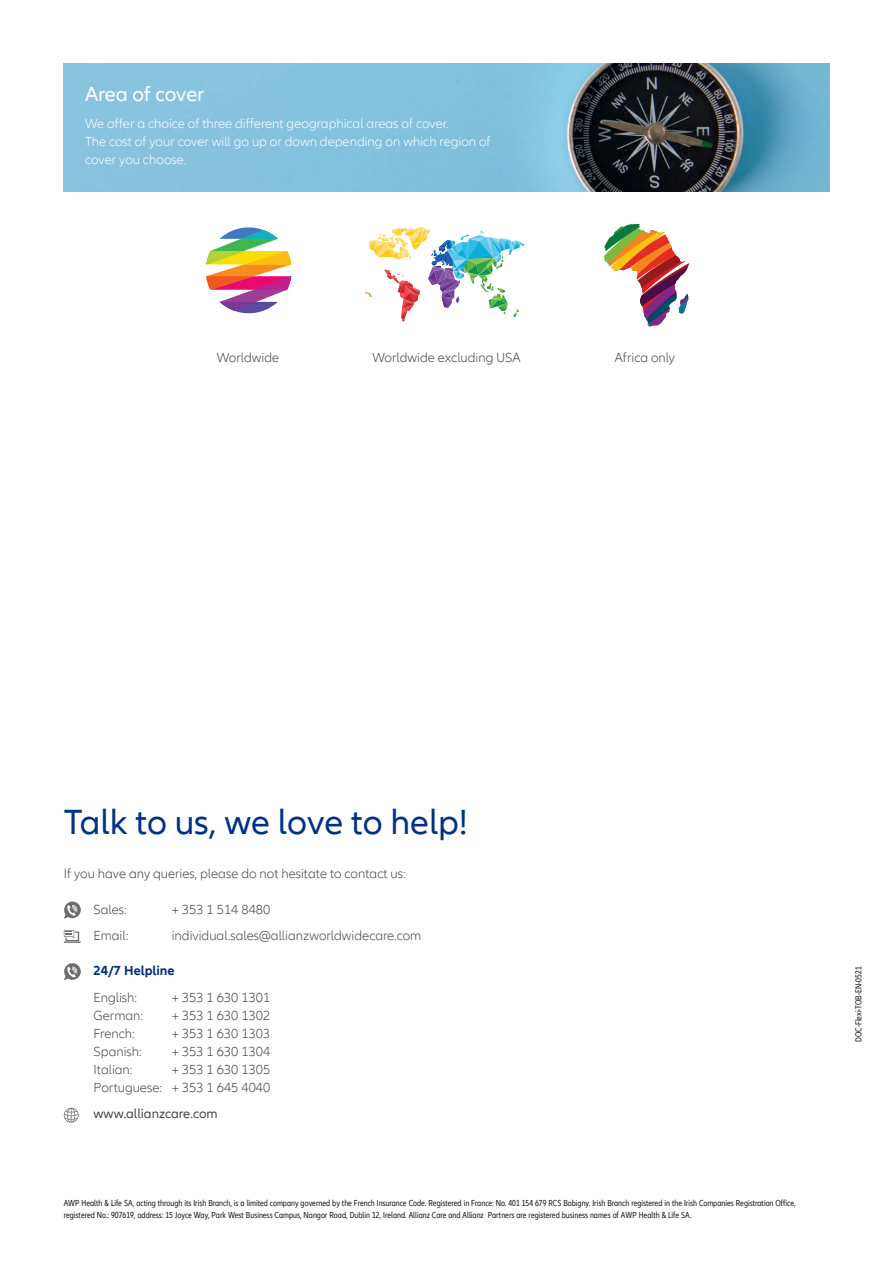
<style>
.page{position:relative;width:893px;height:1263px;background:#fff}
.page>*{position:absolute;margin:0;border:0;box-sizing:border-box;transform-origin:0 0}
.t1{font:36px "Allianz Neo";color:#003186}
.t2{font:21px "Allianz Neo";color:#fff}
.t3{font:300 13.5px "Allianz Neo";color:#454647}
.t4{font:300 13.5px/18px "Allianz Neo";color:#fff}
.t5{font:13.5px "Allianz Neo";color:#454647}
.t6{font:700 13.5px "Allianz Neo";color:#003186}
.t7{font:condensed 9px/12px "Allianz Neo";color:#231f20}
</style>
<div class="page">
<svg style="left:64px;top:1108px;width:15px;height:15px"></svg>
<svg style="left:64px;top:901px;width:17px;height:18px"></svg>
<svg style="left:64px;top:963px;width:17px;height:17px"></svg>
<svg style="left:64px;top:930px;width:17px;height:13px"></svg>
<svg style="left:206px;top:227px;width:85px;height:86px"></svg>
<svg style="left:365px;top:227px;width:159px;height:94px"></svg>
<img style="left:64px;top:64px;width:765px;height:127px">
<svg style="left:604px;top:224px;width:85px;height:103px"></svg>
<p class="t2" style="left:85px;top:82px;width:121px">Area of cover</p>
<p class="t4" style="left:85px;top:114px;width:407px">We offer a choice of three different geographical areas of cover.<br>The cost of your cover will go up or down depending on which region of cover you choose.</p>
<p class="t3" style="left:217px;top:350px;width:64px">Worldwide</p>
<p class="t3" style="left:372px;top:350px;width:150px">Worldwide excluding USA</p>
<p class="t3" style="left:615px;top:350px;width:62px">Africa only</p>
<p class="t1" style="left:64px;top:802px;width:405px">Talk to us, we love to help!</p>
<p class="t3" style="left:64px;top:866px;width:343px">If you have any queries, please do not hesitate to contact us:</p>
<p class="t3" style="left:94px;top:902px;width:35px">Sales:</p>
<p class="t3" style="left:172px;top:902px;width:100px">+ 353 1 514 8480</p>
<p class="t3" style="left:94px;top:928px;width:37px">Email:</p>
<p class="t3" style="left:172px;top:928px;width:251px">individual.sales@allianzworldwidecare.com</p>
<p class="t6" style="left:94px;top:963px;width:83px">24/7 Helpline</p>
<p class="t3" style="left:94px;top:990px;width:45px">English:</p>
<p class="t3" style="left:172px;top:990px;width:100px">+ 353 1 630 1301</p>
<p class="t3" style="left:94px;top:1008px;width:51px">German:</p>
<p class="t3" style="left:172px;top:1008px;width:100px">+ 353 1 630 1302</p>
<p class="t3" style="left:94px;top:1026px;width:43px">French:</p>
<p class="t3" style="left:172px;top:1026px;width:100px">+ 353 1 630 1303</p>
<p class="t3" style="left:94px;top:1044px;width:50px">Spanish:</p>
<p class="t3" style="left:172px;top:1044px;width:100px">+ 353 1 630 1304</p>
<p class="t3" style="left:94px;top:1062px;width:40px">Italian:</p>
<p class="t3" style="left:172px;top:1062px;width:100px">+ 353 1 630 1305</p>
<p class="t3" style="left:94px;top:1080px;width:178px">Portuguese: + 353 1 645 4040</p>
<p class="t5" style="left:94px;top:1106px;width:126px">www.allianzcare.com</p>
<p class="t7" style="left:64px;top:1197px;width:733px">AWP Health &amp; Life SA, acting through its Irish Branch, is a limited company governed by the French Insurance Code. Registered in France: No. 401 154 679 RCS Bobigny. Irish Branch registered in the Irish Companies Registration Office, registered No.: 907619, address: 15 Joyce Way, Park West Business Campus, Nangor Road, Dublin 12, Ireland. Allianz Care and Allianz Partners are registered business names of AWP Health &amp; Life SA.</p>
<p class="t7" style="left:853px;top:1042px;width:77px;rotate:-90deg">DOC-Flexi-TOB-EN-0521</p>
</div>
